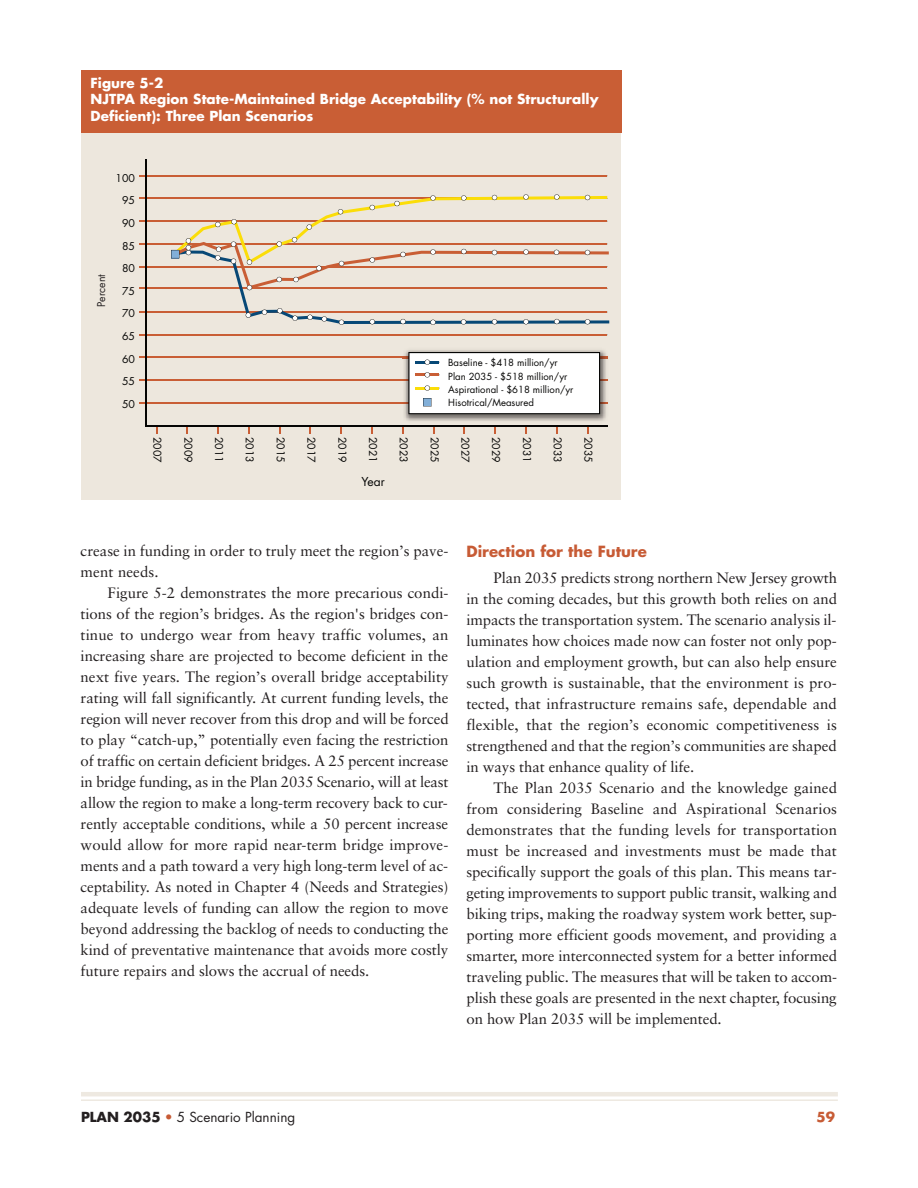
<style>
.page{position:relative;width:918px;height:1188px;background:#fff}
.page>*{position:absolute;margin:0;border:0;box-sizing:border-box;transform-origin:0 0}
.t1{font:15px/21px "Sabon";letter-spacing:-.005em;color:#231f20;text-align:justify}
.t2{font:700 15px "Futura";color:#c75b35}
.t3{font:700 13.5px/16.5px "Futura";letter-spacing:.005em;color:#fff}
.t4{font:13.5px "Futura";color:#231f20}
.t5{font:700 13.5px "Futura";color:#c75b35}
.t6{font:12px "Futura";color:#050504}
.t7{font:10.5px/22.6px "Futura";color:#050504;text-align:justify}
.t8{font:10.5px "Futura";color:#231f20}
.t9{font:9.6px/13.4px "Futura";color:#050504}
.s1{font-weight:700}
.s2{color:#c75b35}
</style>
<div class="page">
<hr style="left:81px;top:1092px;width:757px;height:4px;background:#eee9e1">
<hr style="left:81px;top:1099px;width:757px;height:2px;background:#eee9e1">
<div style="left:81px;top:132px;width:540px;height:368px;background:#ede7dd"></div>
<svg style="left:556px;top:427px;width:2px;height:6px"></svg>
<svg style="left:525px;top:427px;width:2px;height:6px"></svg>
<svg style="left:494px;top:427px;width:2px;height:6px"></svg>
<svg style="left:371px;top:427px;width:2px;height:6px"></svg>
<svg style="left:248px;top:427px;width:2px;height:6px"></svg>
<svg style="left:217px;top:427px;width:2px;height:6px"></svg>
<svg style="left:402px;top:427px;width:2px;height:6px"></svg>
<hr style="left:139px;top:175px;width:468px;height:1px;background:#c95e35">
<hr style="left:139px;top:198px;width:468px;height:1px;background:#c95e35">
<hr style="left:139px;top:221px;width:468px;height:1px;background:#c95e35">
<hr style="left:139px;top:243px;width:468px;height:1px;background:#c95e35">
<hr style="left:139px;top:266px;width:468px;height:1px;background:#c95e35">
<hr style="left:139px;top:288px;width:468px;height:1px;background:#c95e35">
<hr style="left:139px;top:311px;width:468px;height:2px;background:#c95e35">
<hr style="left:139px;top:334px;width:468px;height:1px;background:#c95e35">
<hr style="left:139px;top:357px;width:468px;height:1px;background:#c95e35">
<hr style="left:139px;top:380px;width:468px;height:1px;background:#c95e35">
<hr style="left:139px;top:402px;width:468px;height:1px;background:#c95e35">
<hr style="left:145px;top:159px;width:2px;height:267px;background:#050504">
<hr style="left:146px;top:425px;width:462px;height:2px;background:#050504">
<img style="left:403px;top:350px;width:205px;height:71px">
<img style="left:403px;top:357px;width:204px;height:1px">
<img style="left:403px;top:380px;width:204px;height:1px">
<img style="left:403px;top:402px;width:204px;height:1px">
<div style="left:82px;top:70px;width:540px;height:62px;background:#c95e35"></div>
<svg style="left:408px;top:352px;width:192px;height:62px;background:#f2f2f1"></svg>
<svg style="left:171px;top:194px;width:438px;height:131px"></svg>
<p class="t3" style="left:91px;top:76px;width:510px">Figure 5-2<br>NJTPA Region State-Maintained Bridge Acceptability (% not Structurally<br>Deficient): Three Plan Scenarios</p>
<p class="t8" style="left:96px;top:307px;width:34px;rotate:-90deg">Percent</p>
<p class="t7" style="left:122px;top:168px;width:15px;text-indent:-7px">100<br>95<br>90<br>85</p>
<p class="t7" style="left:122px;top:281px;width:15px">75<br>70<br>65<br>60<br>55<br>50</p>
<p class="t7" style="left:122px;top:258px;width:15px">80</p>
<p class="t9" style="left:448px;top:357px;width:127px">Baseline - $418 million/yr<br>Plan 2035 - $518 million/yr<br>Aspirational - $618 million/yr<br>Hisotrical/Measured</p>
<p class="t7" style="left:168px;top:437px;width:27px;rotate:90deg">2007</p>
<p class="t7" style="left:199px;top:437px;width:27px;rotate:90deg">2009</p>
<p class="t7" style="left:229px;top:437px;width:27px;rotate:90deg">2011</p>
<p class="t7" style="left:260px;top:437px;width:27px;rotate:90deg">2013</p>
<p class="t7" style="left:291px;top:437px;width:27px;rotate:90deg">2015</p>
<p class="t7" style="left:322px;top:437px;width:27px;rotate:90deg">2017</p>
<p class="t7" style="left:353px;top:437px;width:27px;rotate:90deg">2019</p>
<p class="t7" style="left:383px;top:437px;width:27px;rotate:90deg">2021</p>
<p class="t7" style="left:414px;top:437px;width:27px;rotate:90deg">2023</p>
<p class="t7" style="left:445px;top:437px;width:27px;rotate:90deg">2025</p>
<p class="t7" style="left:476px;top:437px;width:27px;rotate:90deg">2027</p>
<p class="t7" style="left:507px;top:437px;width:27px;rotate:90deg">2029</p>
<p class="t7" style="left:537px;top:437px;width:27px;rotate:90deg">2031</p>
<p class="t7" style="left:568px;top:437px;width:27px;rotate:90deg">2033</p>
<p class="t7" style="left:599px;top:437px;width:27px;rotate:90deg">2035</p>
<p class="t6" style="left:362px;top:476px;width:25px">Year</p>
<p class="t1" style="left:81px;top:541px;width:369px">crease in funding in order to truly meet the region’s pave&shy;ment needs.</p>
<p class="t1" style="left:81px;top:583px;width:370px;text-indent:27px">Figure 5-2 demonstrates the more precarious condi&shy;tions of the region’s bridges. As the region's bridges con&shy;tinue to undergo wear from heavy traffic volumes, an increasing share are projected to become deficient in the next five years. The region’s overall bridge acceptability rating will fall significantly. At current funding levels, the region will never recover from this drop and will be forced to play “catch-up,” potentially even facing the restriction of traffic on certain deficient bridges. A 25 percent increase in bridge funding, as in the Plan 2035 Scenario, will at least allow the region to make a long-term recovery back to cur&shy;rently acceptable conditions, while a 50 percent increase would allow for more rapid near-term bridge improve&shy;ments and a path toward a very high long-term level of ac&shy;ceptability. As noted in Chapter 4 (Needs and Strategies) adequate levels of funding can allow the region to move beyond addressing the backlog of needs to conducting the kind of preventative maintenance that avoids more costly future repairs and slows the accrual of needs.</p>
<p class="t2" style="left:466px;top:544px;width:182px">Direction for the Future</p>
<p class="t1" style="left:466px;top:568px;width:372px;text-indent:27px">Plan 2035 predicts strong northern New Jersey growth in the coming decades, but this growth both relies on and impacts the transportation system. The scenario analysis il&shy;luminates how choices made now can foster not only pop&shy;ulation and employment growth, but can also help ensure such growth is sustainable, that the environment is pro&shy;tected, that infrastructure remains safe, dependable and flexible, that the region’s economic competitiveness is strengthened and that the region’s communities are shaped in ways that enhance quality of life.</p>
<p class="t1" style="left:466px;top:778px;width:372px;text-indent:27px">The Plan 2035 Scenario and the knowledge gained from considering Baseline and Aspirational Scenarios demonstrates that the funding levels for transportation must be increased and investments must be made that specifically support the goals of this plan. This means tar&shy;geting improvements to support public transit, walking and biking trips, making the roadway system work better, sup&shy;porting more efficient goods movement, and providing a smarter, more interconnected system for a better informed traveling public. The measures that will be taken to accom&shy;plish these goals are presented in the next chapter, focusing on how Plan 2035 will be implemented.</p>
<p class="t4" style="left:81px;top:1111px;width:216px"><span class="s1">PLAN 2035</span> <span class="s2">•</span> 5 Scenario Planning</p>
<p class="t5" style="left:817px;top:1111px;width:20px">59</p>
</div>
